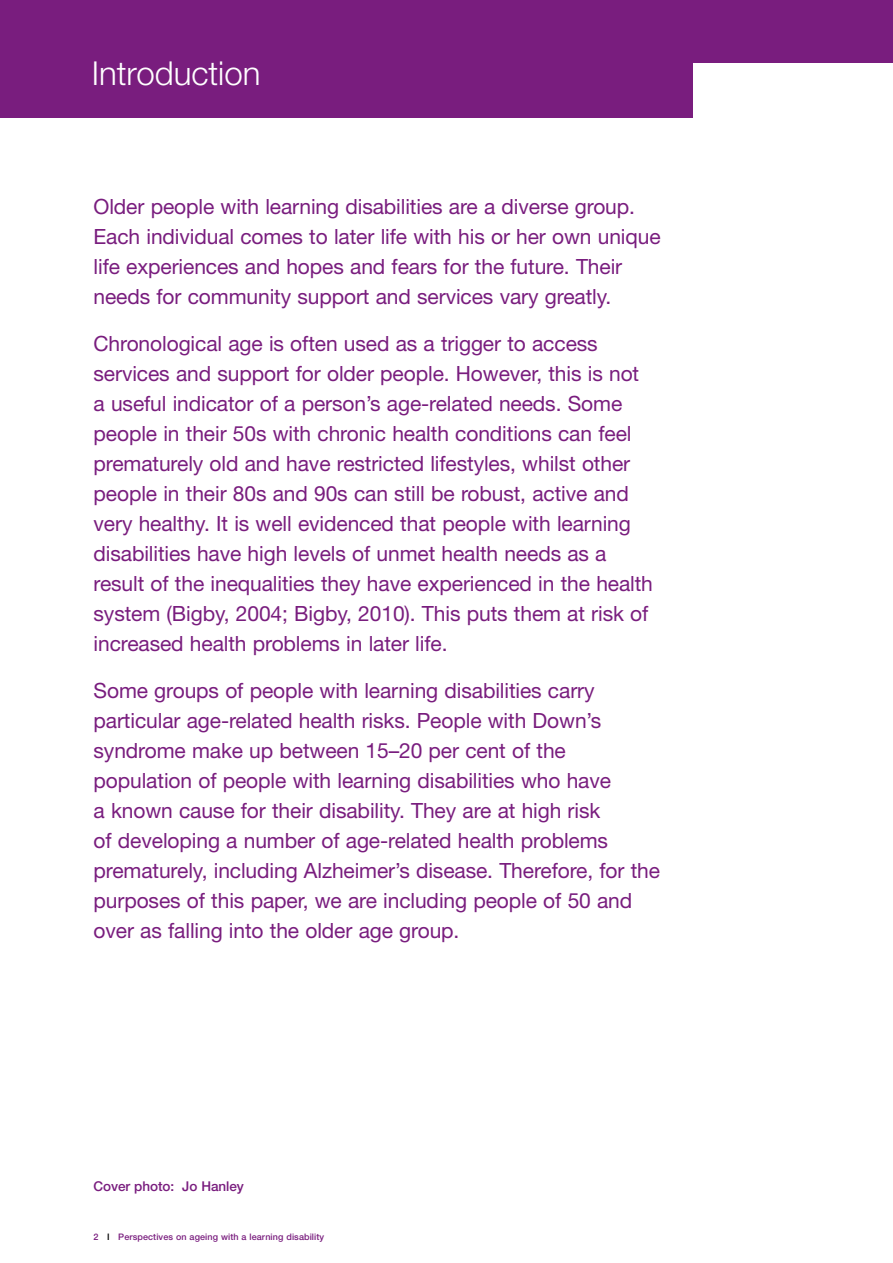
<style>
.page{position:relative;width:893px;height:1263px;background:#fff}
.page>*{position:absolute;margin:0;border:0;box-sizing:border-box;transform-origin:0 0}
.t1{font:300 33px "Helvetica Neue";color:#fff}
.t2{font:21px/30px "Helvetica Neue";letter-spacing:-.005em;color:#791d7e}
.t3{font:500 13.5px "Helvetica Neue";letter-spacing:-.005em;color:#791d7e}
.t4{font:500 9px "Helvetica Neue";letter-spacing:.01em;color:#791d7e}
.s1{color:#000}
</style>
<div class="page">
<div style="left:0;top:0;width:893px;height:63px;background:#791d7e"></div>
<div style="left:0;top:35px;width:692px;height:82px;background:#791d7e"></div>
<h1 class="t1" style="left:92px;top:54px;width:170px">Introduction</h1>
<p class="t2" style="left:94px;top:191px;width:569px">Older people with learning disabilities are a diverse group.<br>Each individual comes to later life with his or her own unique life experiences and hopes and fears for the future. Their needs for community support and services vary greatly.</p>
<p class="t2" style="left:94px;top:328px;width:561px">Chronological age is often used as a trigger to access services and support for older people. However, this is not a useful indicator of a person’s age-related needs. Some people in their 50s with chronic health conditions can feel prematurely old and have restricted lifestyles, whilst other people in their 80s and 90s can still be robust, active and very healthy. It is well evidenced that people with learning disabilities have high levels of unmet health needs as a result of the inequalities they have experienced in the health system (Bigby, 2004; Bigby, 2010). This puts them at risk of increased health problems in later life.</p>
<p class="t2" style="left:94px;top:675px;width:568px">Some groups of people with learning disabilities carry particular age-related health risks. People with Down’s syndrome make up between 15–20 per cent of the population of people with learning disabilities who have<br>a known cause for their disability. They are at high risk<br>of developing a number of age-related health problems prematurely, including Alzheimer’s disease. Therefore, for the purposes of this paper, we are including people of 50 and over as falling into the older age group.</p>
<p class="t3" style="left:94px;top:1178px;width:152px">Cover photo: Jo Hanley</p>
<p class="t4" style="left:94px;top:1232px;width:232px">2 <span class="s1">I</span> Perspectives on ageing with a learning disability</p>
</div>
